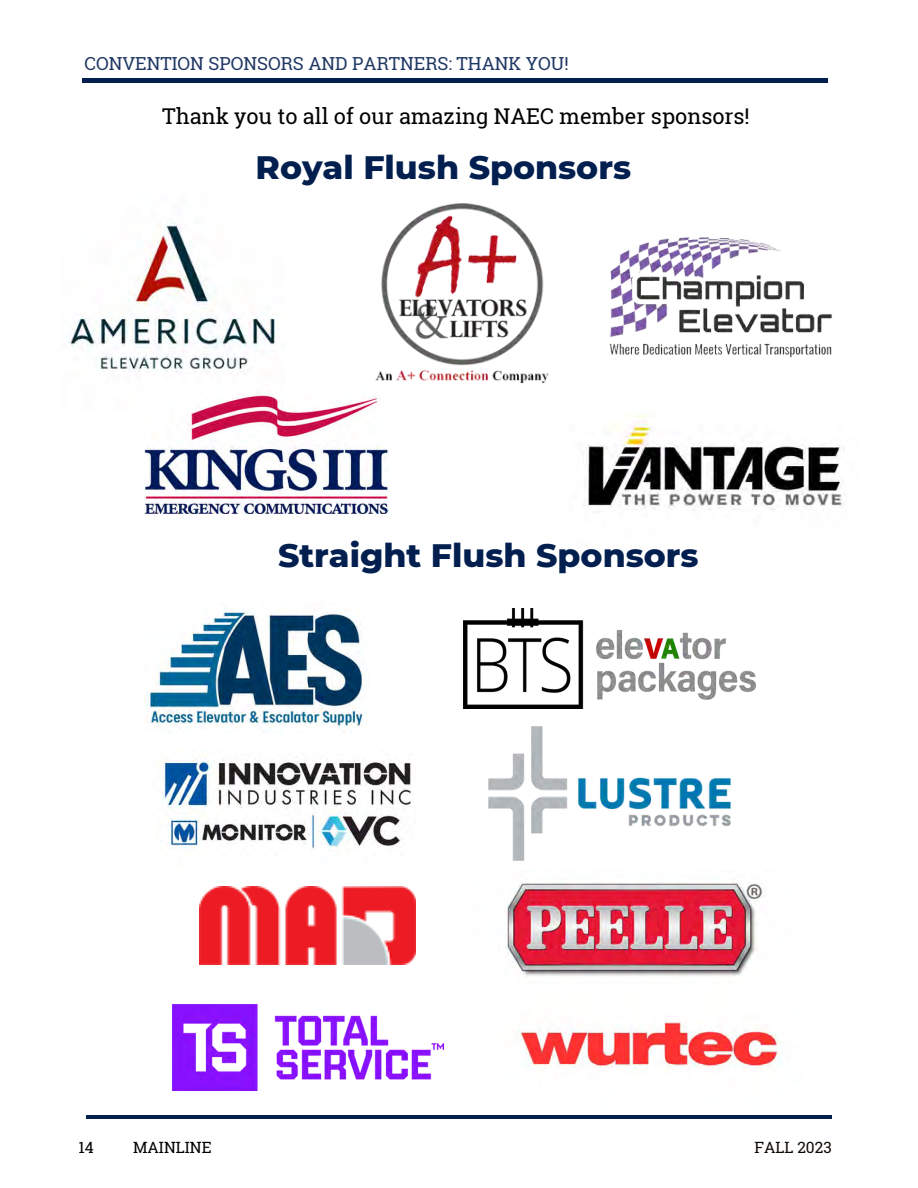
<style>
.page{position:relative;width:918px;height:1188px;background:#fff}
.page>*{position:absolute;margin:0;border:0;box-sizing:border-box;transform-origin:0 0}
.t1{font:800 33.15px "Montserrat";color:#021f4f}
.t2{font:21.75px "Roboto Slab";color:#000}
.t3{font:18px "Roboto Slab";color:#203864}
.t4{font:15.45px "Roboto Slab";color:#000}
.t5{font:15.45px "Roboto Slab";color:#100801}
</style>
<div class="page">
<hr style="left:82px;top:79px;width:745px;height:3px;background:#021f4f">
<img style="left:494px;top:1019px;width:309px;height:97px">
<hr style="left:86px;top:1116px;width:746px;height:3px;background:#021f4f">
<img style="left:67px;top:222px;width:209px;height:152px">
<img style="left:375px;top:204px;width:174px;height:180px">
<img style="left:144px;top:393px;width:244px;height:121px">
<img style="left:463px;top:609px;width:293px;height:100px">
<img style="left:162px;top:755px;width:250px;height:95px">
<img style="left:488px;top:727px;width:242px;height:133px">
<img style="left:200px;top:886px;width:216px;height:79px">
<img style="left:505px;top:882px;width:259px;height:95px">
<img style="left:172px;top:1005px;width:272px;height:85px">
<img style="left:583px;top:414px;width:261px;height:96px">
<img style="left:609px;top:237px;width:223px;height:121px">
<img style="left:144px;top:602px;width:221px;height:131px">
<p class="t3" style="left:84px;top:52px;width:486px">CONVENTION SPONSORS AND PARTNERS: THANK YOU!</p>
<p class="t2" style="left:162px;top:101px;width:589px">Thank you to all of our amazing NAEC member sponsors!</p>
<p class="t1" style="left:256px;top:147px;width:377px">Royal Flush Sponsors</p>
<p class="t1" style="left:278px;top:534px;width:422px">Straight Flush Sponsors</p>
<p class="t4" style="left:79px;top:1137px;width:17px">14</p>
<p class="t4" style="left:133px;top:1137px;width:80px">MAINLINE</p>
<p class="t5" style="left:754px;top:1137px;width:79px">FALL 2023</p>
</div>
